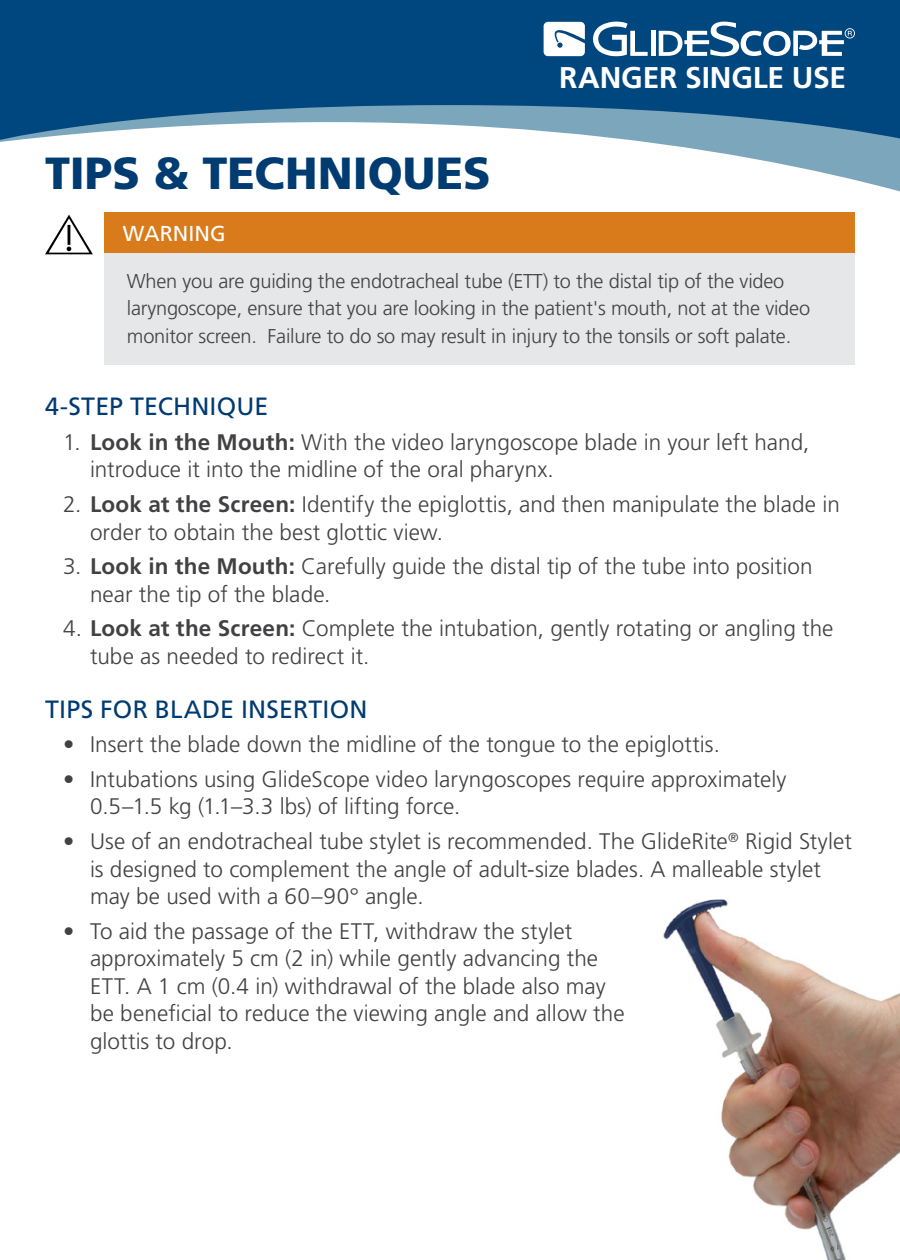
<style>
.page{position:relative;width:900px;height:1260px;background:#fff}
.page>*{position:absolute;margin:0;border:0;box-sizing:border-box;transform-origin:0 0}
.t1{font:900 45px "Frutiger LT Std";color:#003b71}
.t2{font:700 30px "Frutiger LT Std";letter-spacing:-.01em;color:#fff}
.Section_Header{font:25px "Frutiger LT Std";letter-spacing:.01em;color:#003b71}
.t3{font:300 22.5px/27.5px "Frutiger LT Std";letter-spacing:.005em;color:#414042}
.Caution_Heading{font:21.5px "Frutiger LT Std";color:#fff}
.Caution_Text{font:300 20px/27.5px "Frutiger LT Std";letter-spacing:-.01em;color:#414042}
.s1{font-weight:700}
</style>
<div class="page">
<svg style="left:668px;top:145px;width:232px;height:46px"></svg>
<svg style="left:0;top:0;width:900px;height:145px;background:#276392"></svg>
<div style="left:104px;top:250px;width:751px;height:115px;background:#e6e7e8"></div>
<div style="left:104px;top:212px;width:751px;height:41px;background:#d97b1b"></div>
<svg style="left:45px;top:215px;width:48px;height:39px"></svg>
<img style="left:663px;top:899px;width:237px;height:361px">
<svg style="left:544px;top:22px;width:41px;height:34px"></svg>
<hr style="left:651px;top:31px;width:4px;height:25px;background:#fff">
<svg style="left:593px;top:22px;width:55px;height:34px"></svg>
<svg style="left:659px;top:22px;width:196px;height:34px"></svg>
<p class="t1" style="left:45px;top:146px;width:447px">TIPS &amp; TECHNIQUES</p>
<p class="Caution_Heading" style="left:123px;top:221px;width:104px">WARNING</p>
<p class="t2" style="left:559px;top:59px;width:288px">RANGER SINGLE USE</p>
<p class="Caution_Text" style="left:127px;top:268px;width:685px">When you are guiding the endotracheal tube (ETT) to the distal tip of the video laryngoscope, ensure that you are looking in the patient's mouth, not at the video monitor screen. Failure to do so may result in injury to the tonsils or soft palate.</p>
<p class="Section_Header" style="left:45px;top:392px;width:225px">4-STEP TECHNIQUE</p>
<p class="t3" style="left:90px;top:429px;width:721px;text-indent:-27px">1. <span class="s1">Look in the Mouth:</span> With the video laryngoscope blade in your left hand, introduce it into the midline of the oral pharynx.</p>
<p class="t3" style="left:90px;top:491px;width:751px;text-indent:-27px">2. <span class="s1">Look at the Screen:</span> Identify the epiglottis, and then manipulate the blade in order to obtain the best glottic view.</p>
<p class="t3" style="left:90px;top:553px;width:724px;text-indent:-27px">3. <span class="s1">Look in the Mouth:</span> Carefully guide the distal tip of the tube into position near the tip of the blade.</p>
<p class="t3" style="left:90px;top:615px;width:745px;text-indent:-27px">4. <span class="s1">Look at the Screen:</span> Complete the intubation, gently rotating or angling the tube as needed to redirect it.</p>
<p class="Section_Header" style="left:45px;top:694px;width:324px">TIPS FOR BLADE INSERTION</p>
<p class="t3" style="left:63px;top:731px;width:659px">• Insert the blade down the midline of the tongue to the epiglottis.</p>
<p class="t3" style="left:90px;top:766px;width:698px;text-indent:-27px">• Intubations using GlideScope video laryngoscopes require approximately<br>0.5–1.5 kg (1.1–3.3 lbs) of lifting force.</p>
<p class="t3" style="left:90px;top:828px;width:764px;text-indent:-27px">• Use of an endotracheal tube stylet is recommended. The GlideRite<sup>®</sup> Rigid Stylet is designed to complement the angle of adult-size blades. A malleable stylet may be used with a 60–90° angle.</p>
<p class="t3" style="left:90px;top:918px;width:536px;text-indent:-27px">• To aid the passage of the ETT, withdraw the stylet approximately 5 cm (2 in) while gently advancing the ETT. A 1 cm (0.4 in) withdrawal of the blade also may be beneficial to reduce the viewing angle and allow the glottis to drop.</p>
</div>
